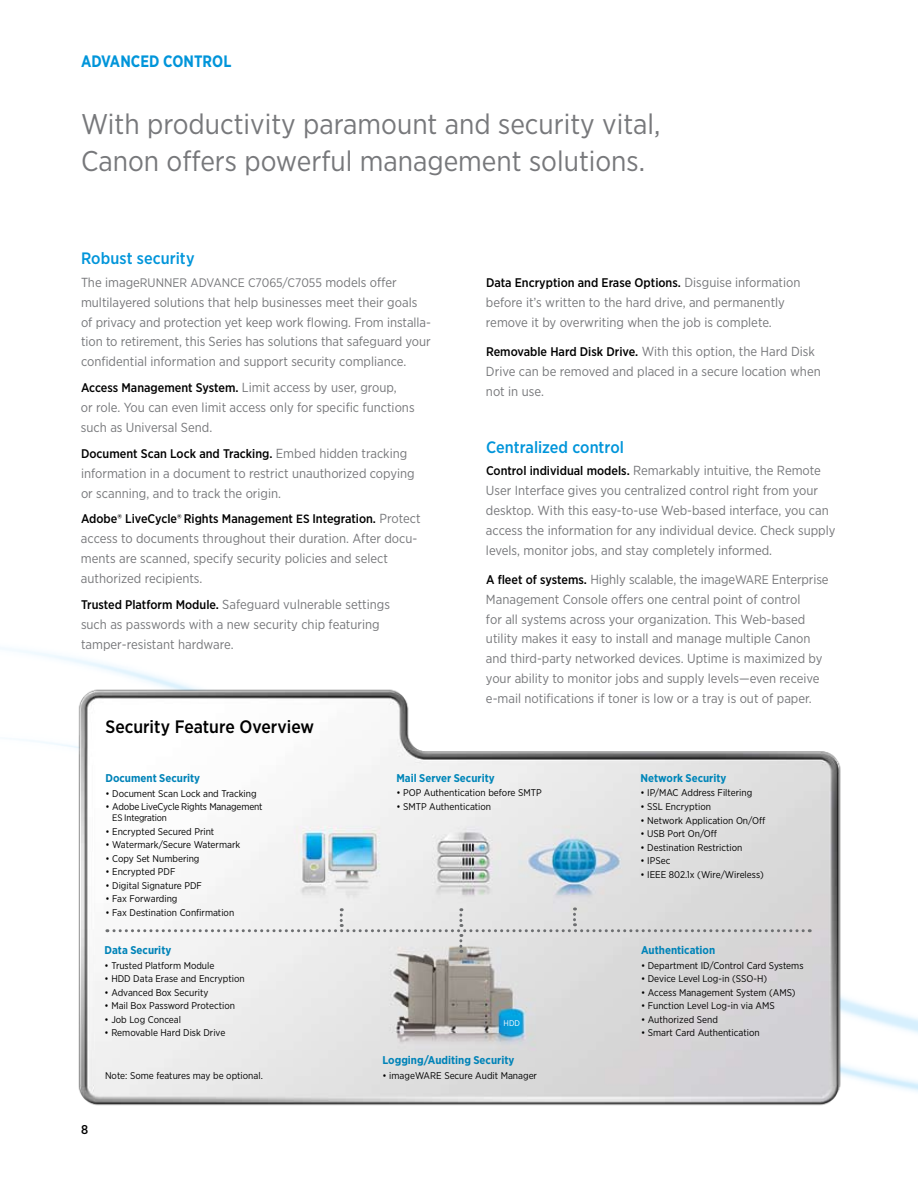
<style>
.page{position:relative;width:918px;height:1188px;background:#fff}
.page>*{position:absolute;margin:0;border:0;box-sizing:border-box;transform-origin:0 0}
.t1{font:28.5px/37.5px "Gotham Narrow";color:#77787b}
.t2{font:500 18px "Gotham Narrow";letter-spacing:-.005em;color:#000}
.t3{font:500 16.5px "Gotham Narrow";color:#0095da}
.t4{font:700 16.5px "Gotham Narrow";letter-spacing:.005em;color:#0095da;scale:.93 1}
.t5{font:13.2px/19.8px "Gotham Narrow";color:#77787b}
.t6{font:500 12.75px "Gotham Narrow";color:#000}
.t7{font:500 12.6px "Gotham Narrow";color:#000}
.t8{font:12.3px "Gotham Narrow";color:#77787b}
.t9{font:700 11.25px "Gotham Narrow";color:#0083b8}
.t10{font:700 11.25px "Gotham Narrow";color:#0086b9}
.t11{font:9.75px "Gotham Narrow";color:#000}
.t12{font:9.3px "Gotham Narrow";letter-spacing:-.015em;color:#000}
.t13{font:8.25px "Gotham Narrow";color:#fff}
.s1{font-size:13.2px}
.s2{font-weight:500;font-size:12.6px;color:#000}
.s3{font-weight:400;font-size:13.2px;color:#77787b}
.s4{font-size:12px}
.s5{font-size:12.3px}
</style>
<div class="page">
<img style="left:6px;top:655px;width:912px;height:451px">
<svg style="left:107px;top:908px;width:696px;height:45px"></svg>
<p class="t4" style="left:81px;top:51px;width:163px">ADVANCED CONTROL</p>
<h1 class="t1" style="left:81px;top:104px;width:581px">With productivity paramount and security vital,<br>Canon offers powerful management solutions.</h1>
<p class="t3" style="left:81px;top:248px;width:115px">Robust security</p>
<p class="t8" style="left:81px;top:275px;width:317px"><span class="s1">The image</span>RUNNER ADVANCE C7065/C7055 <span class="s1">models offer</span></p>
<p class="t5" style="left:81px;top:292px;width:351px">multilayered solutions that help businesses meet their goals of privacy and protection yet keep work flowing. From installa&shy;tion to retirement, this Series has solutions that safeguard your confidential information and support security compliance.</p>
<p class="t5" style="left:81px;top:377px;width:335px"><span class="s2">Access Management System.</span> Limit access by user, group,<br>or role. You can even limit access only for specific functions such as Universal Send.</p>
<p class="t7" style="left:81px;top:445px;width:328px">Document Scan Lock and Tracking. <span class="s3">Embed hidden tracking</span></p>
<p class="t5" style="left:81px;top:463px;width:335px">information in a document to restrict unauthorized copying or scanning, and to track the origin.</p>
<p class="t7" style="left:81px;top:511px;width:341px">Adobe® LiveCycle® Rights Management <span class="s4">ES</span> Integration. <span class="s3">Protect</span></p>
<p class="t5" style="left:81px;top:528px;width:338px">access to documents throughout their duration. After docu&shy;ments are scanned, specify security policies and select authorized recipients.</p>
<p class="t5" style="left:81px;top:594px;width:311px"><span class="s2">Trusted Platform Module.</span> Safeguard vulnerable settings such as passwords with a new security chip featuring tamper-resistant hardware.</p>
<h2 class="t2" style="left:105px;top:715px;width:210px">Security Feature Overview</h2>
<p class="t7" style="left:486px;top:275px;width:316px">Data Encryption and Erase Options. <span class="s3">Disguise information</span></p>
<p class="t5" style="left:486px;top:292px;width:301px">before it’s written to the hard drive, and permanently remove it by overwriting when the job is complete.</p>
<p class="t5" style="left:486px;top:341px;width:336px"><span class="s2">Removable Hard Disk Drive.</span> With this option, the Hard Disk<br>Drive can be removed and placed in a secure location when not in use.</p>
<p class="t3" style="left:486px;top:436px;width:140px">Centralized control</p>
<p class="t5" style="left:486px;top:461px;width:351px"><span class="s2">Control individual models.</span> Remarkably intuitive, the Remote User Interface gives you centralized control right from your desktop. With this easy-to-use Web-based interface, you can access the information for any individual device. Check supply levels, monitor jobs, and stay completely informed.</p>
<p class="t5" style="left:486px;top:569px;width:344px"><span class="s2">A fleet of systems.</span> Highly scalable, the image<span class="s5">WARE</span> Enterprise Management Console offers one central point of control<br>for all systems across your organization. This Web-based utility makes it easy to install and manage multiple Canon and third-party networked devices. Uptime is maximized by your ability to monitor jobs and supply levels—even receive e-mail notifications if toner is low or a tray is out of paper.</p>
<p class="t6" style="left:81px;top:1121px;width:9px">8</p>
<p class="t9" style="left:105px;top:771px;width:96px">Document Security</p>
<p class="t11" style="left:105px;top:787px;width:153px">• Document Scan Lock and Tracking</p>
<p class="t11" style="left:105px;top:801px;width:159px">• Adobe LiveCycle Rights Management</p>
<p class="t12" style="left:112px;top:812px;width:56px">ES Integration</p>
<p class="t11" style="left:105px;top:825px;width:110px">• Encrypted Secured Print</p>
<p class="t11" style="left:105px;top:839px;width:136px">• Watermark/Secure Watermark</p>
<p class="t11" style="left:105px;top:852px;width:96px">• Copy Set Numbering</p>
<p class="t11" style="left:105px;top:866px;width:71px">• Encrypted PDF</p>
<p class="t11" style="left:105px;top:879px;width:98px">• Digital Signature PDF</p>
<p class="t11" style="left:105px;top:893px;width:74px">• Fax Forwarding</p>
<p class="t11" style="left:105px;top:906px;width:130px">• Fax Destination Confirmation</p>
<p class="t9" style="left:105px;top:943px;width:68px">Data Security</p>
<p class="t11" style="left:105px;top:959px;width:111px">• Trusted Platform Module</p>
<p class="t11" style="left:105px;top:973px;width:142px">• HDD Data Erase and Encryption</p>
<p class="t11" style="left:105px;top:986px;width:105px">• Advanced Box Security</p>
<p class="t11" style="left:105px;top:1000px;width:132px">• Mail Box Password Protection</p>
<p class="t11" style="left:105px;top:1013px;width:78px">• Job Log Conceal</p>
<p class="t11" style="left:105px;top:1027px;width:122px">• Removable Hard Disk Drive</p>
<p class="t11" style="left:105px;top:1070px;width:159px">Note: Some features may be optional.</p>
<p class="t10" style="left:396px;top:771px;width:100px">Mail Server Security</p>
<p class="t11" style="left:396px;top:787px;width:147px">• POP Authentication before SMTP</p>
<p class="t11" style="left:396px;top:801px;width:96px">• SMTP Authentication</p>
<p class="t13" style="left:504px;top:1018px;width:18px">HDD</p>
<p class="t9" style="left:382px;top:1053px;width:133px">Logging/Auditing Security</p>
<p class="t11" style="left:382px;top:1070px;width:156px">• imageWARE Secure Audit Manager</p>
<p class="t10" style="left:640px;top:771px;width:87px">Network Security</p>
<p class="t11" style="left:640px;top:787px;width:113px">• IP/MAC Address Filtering</p>
<p class="t11" style="left:640px;top:801px;width:72px">• SSL Encryption</p>
<p class="t11" style="left:640px;top:814px;width:126px">• Network Application On/Off</p>
<p class="t11" style="left:640px;top:828px;width:78px">• USB Port On/Off</p>
<p class="t11" style="left:640px;top:841px;width:103px">• Destination Restriction</p>
<p class="t11" style="left:640px;top:855px;width:31px">• IPSec</p>
<p class="t11" style="left:640px;top:868px;width:125px">• IEEE 802.1x (Wire/Wireless)</p>
<p class="t9" style="left:641px;top:943px;width:76px">Authentication</p>
<p class="t11" style="left:641px;top:959px;width:164px">• Department ID/Control Card Systems</p>
<p class="t11" style="left:641px;top:973px;width:128px">• Device Level Log-in (SSO-H)</p>
<p class="t11" style="left:641px;top:986px;width:156px">• Access Management System (AMS)</p>
<p class="t11" style="left:641px;top:1000px;width:135px">• Function Level Log-in via AMS</p>
<p class="t11" style="left:641px;top:1013px;width:78px">• Authorized Send</p>
<p class="t11" style="left:641px;top:1027px;width:120px">• Smart Card Authentication</p>
</div>
